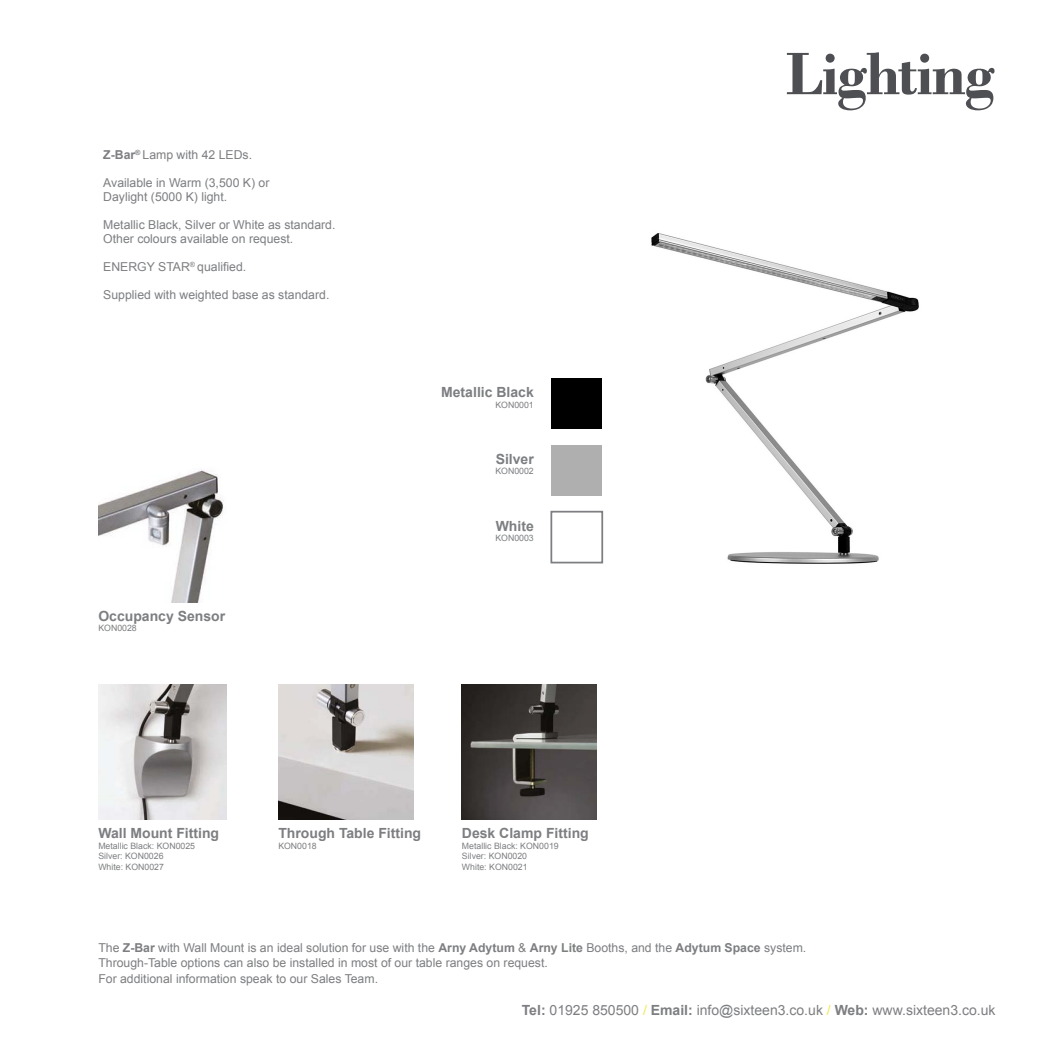
<style>
.page{position:relative;width:1042px;height:1042px;background:#fff}
.page>*{position:absolute;margin:0;border:0;box-sizing:border-box;transform-origin:0 0}
.t1{font:700 63px "Bodoni";letter-spacing:-.03em;color:#4e4f53}
.t2{font:700 14px "Arial";color:#7c7e81}
.t3{font:14px "Arial";color:#7c7e81}
.t4{font:12.25px/14px "Arial";color:#7c7e81}
.t5{font:8.75px/10.5px "Arial";color:#7c7e81}
.s1{font-weight:700}
.s2{color:#ede947}
</style>
<div class="page">
<img style="left:98px;top:470px;width:126px;height:132px">
<img style="left:278px;top:684px;width:135px;height:136px">
<img style="left:98px;top:684px;width:128px;height:136px">
<img style="left:462px;top:684px;width:135px;height:136px">
<img style="left:651px;top:233px;width:268px;height:331px">
<div style="left:551px;top:378px;width:51px;height:51px;background:#000"></div>
<div style="left:551px;top:445px;width:51px;height:51px;background:#aeafae"></div>
<div style="left:550px;top:511px;width:53px;height:52px;border:2px solid #7c7e81"></div>
<p class="t4" style="left:103px;top:148px;width:150px"><span class="s1">Z-Bar</span><sup>®</sup> Lamp with 42 LEDs.</p>
<p class="t4" style="left:103px;top:176px;width:168px">Available in Warm (3,500 K) or<br>Daylight (5000 K) light.</p>
<p class="t4" style="left:103px;top:218px;width:234px">Metallic Black, Silver or White as standard.<br>Other colours available on request.</p>
<p class="t4" style="left:103px;top:260px;width:144px">ENERGY STAR<sup>®</sup> qualified.</p>
<p class="t4" style="left:103px;top:288px;width:228px">Supplied with weighted base as standard.</p>
<p class="t2" style="left:98px;top:606px;width:128px">Occupancy Sensor</p>
<p class="t5" style="left:98px;top:623px;width:40px">KON0028</p>
<p class="t2" style="left:441px;top:383px;width:94px">Metallic Black</p>
<p class="t5" style="left:495px;top:399px;width:40px">KON0001</p>
<p class="t2" style="left:496px;top:450px;width:40px">Silver</p>
<p class="t5" style="left:495px;top:466px;width:40px">KON0002</p>
<p class="t2" style="left:496px;top:516px;width:40px">White</p>
<p class="t5" style="left:495px;top:533px;width:40px">KON0003</p>
<p class="t2" style="left:98px;top:824px;width:122px">Wall Mount Fitting</p>
<p class="t5" style="left:98px;top:840px;width:98px">Metallic Black: KON0025<br>Silver: KON0026<br>White: KON0027</p>
<p class="t2" style="left:278px;top:824px;width:144px">Through Table Fitting</p>
<p class="t5" style="left:278px;top:840px;width:40px">KON0018</p>
<p class="t2" style="left:462px;top:824px;width:128px">Desk Clamp Fitting</p>
<p class="t5" style="left:462px;top:840px;width:98px">Metallic Black: KON0019<br>Silver: KON0020<br>White: KON0021</p>
<h1 class="t1" style="left:786px;top:37px;width:211px">Lighting</h1>
<p class="t4" style="left:98px;top:939px;width:709px;line-height:15.8px">The <span class="s1">Z-Bar</span> with Wall Mount is an ideal solution for use with the <span class="s1">Arny Adytum</span> &amp; <span class="s1">Arny Lite</span> Booths, and the <span class="s1">Adytum Space</span> system.<br>Through-Table options can also be installed in most of our table ranges on request.<br>For additional information speak to our Sales Team.</p>
<p class="t3" style="left:522px;top:1000px;width:475px"><span class="s1">Tel:</span> 01925 850500 <span class="s2">/</span> <span class="s1">Email:</span> info@sixteen3.co.uk <span class="s2">/</span> <span class="s1">Web:</span> www.sixteen3.co.uk</p>
</div>
